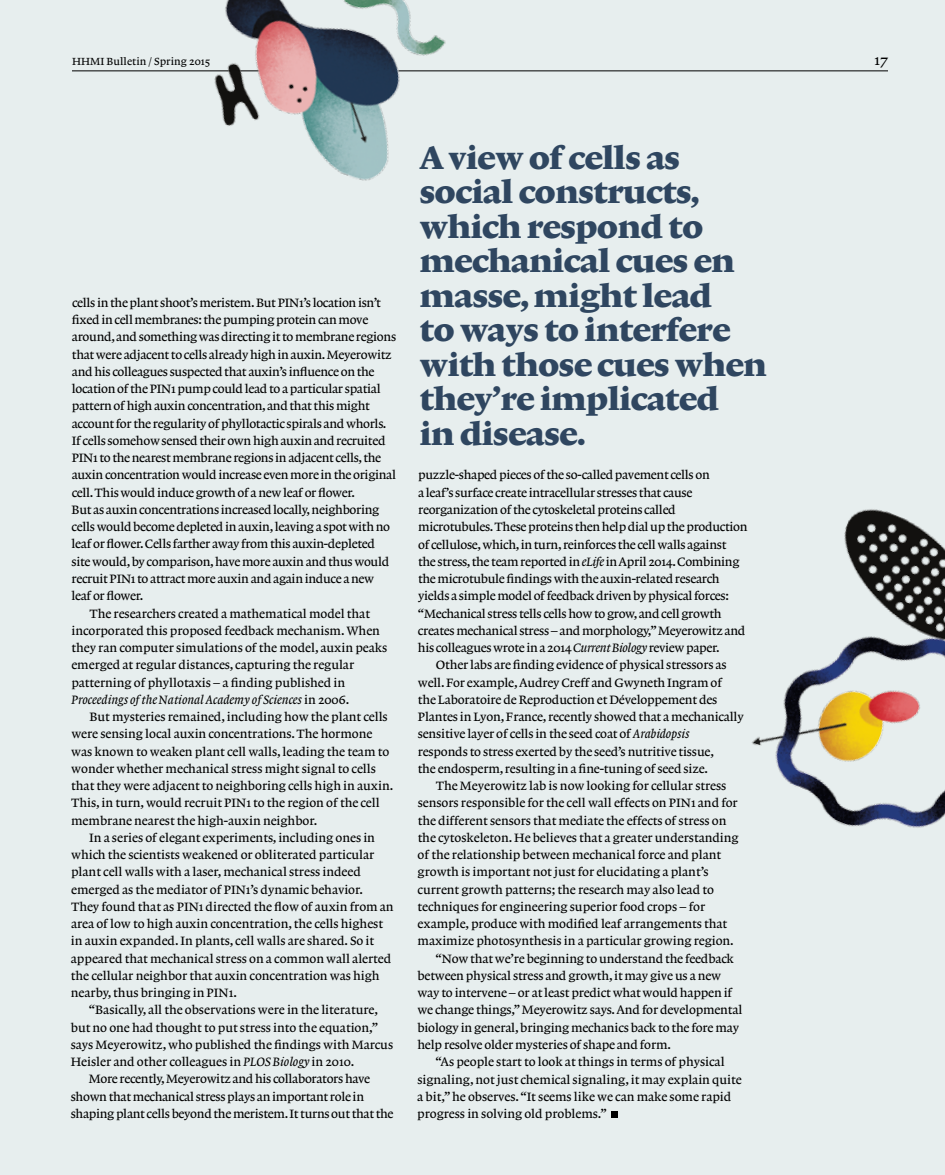
<style>
.page{position:relative;width:945px;height:1175px;background:#fff}
.page>*{position:absolute;margin:0;border:0;box-sizing:border-box;transform-origin:0 0}
.t1{font:33px/34.5px "Lexicon No 1 Roman F Txt";letter-spacing:-.025em;color:#2f4660}
.t2{font:15px "Lexicon No 1 Roman A Txt";color:#000}
.t3{font:12.75px/17.2px "Lexicon No 1 Roman A Txt";letter-spacing:-.015em;color:#000}
.t4{font:12.75px "Lexicon No 1 Italic A Txt";letter-spacing:-.005em;color:#000}
.t5{font:10.8px "Lexicon No 1 Roman A Txt";letter-spacing:.005em;color:#000}
.s1{font-family:"Lexicon No 1 Roman A Txt"}
.s2{font-family:"Lexicon No 1 Italic A Txt"}
</style>
<div class="page">
<div style="left:0;top:0;width:945px;height:1174px;background:#e7eeee"></div>
<div style="left:611px;top:1111px;width:6px;height:7px;background:#000"></div>
<hr style="left:399px;top:71px;width:489px;height:1px;background:#000">
<hr style="left:72px;top:71px;width:190px;height:1px;background:#000">
<img style="left:751px;top:509px;width:194px;height:319px">
<img style="left:142px;top:0;width:334px;height:181px">
<p class="t5" style="left:72px;top:56px;width:140px">HHMI Bulletin / Spring 2015</p>
<p class="t2" style="left:875px;top:52px;width:15px">17</p>
<p class="t3" style="left:72px;top:294px;width:311px">cells intheplant shoot’smeristem.ButPIN1’s locationisn’t</p>
<p class="t3" style="left:72px;top:311px;width:298px">fixedincellmembranes: thepumpingproteincanmove</p>
<p class="t3" style="left:72px;top:328px;width:326px">around,andsomethingwasdirecting ittomembrane regions</p>
<p class="t3" style="left:72px;top:346px;width:321px">thatwere adjacenttocells alreadyhighinauxin.Meyerowitz</p>
<p class="t3" style="left:72px;top:363px;width:304px">andhis colleagues suspected that auxin’s influenceonthe</p>
<p class="t3" style="left:72px;top:380px;width:310px">locationof thePIN1pumpcouldleadtoaparticular spatial</p>
<p class="t3" style="left:72px;top:397px;width:300px">patternof highauxinconcentration,andthatthismight</p>
<p class="t3" style="left:72px;top:415px;width:316px">accountfor the regularityof phyllotactic spirals andwhorls.</p>
<p class="t3" style="left:72px;top:432px;width:315px">If cells somehowsensedtheirownhighauxinandrecruited</p>
<p class="t3" style="left:72px;top:449px;width:311px">PIN1tothenearestmembrane regions inadjacent cells,the</p>
<p class="t3" style="left:72px;top:466px;width:326px">auxinconcentration wouldincrease evenmore intheoriginal</p>
<p class="t3" style="left:72px;top:484px;width:285px">cell.Thiswouldinducegrowthof anewleaf orflower.</p>
<p class="t3" style="left:72px;top:501px;width:309px">But as auxinconcentrations increasedlocally,neighboring</p>
<p class="t3" style="left:72px;top:518px;width:320px">cellswouldbecomedepletedinauxin,leavinga spotwithno</p>
<p class="t3" style="left:72px;top:535px;width:305px">leaf orflower.Cells farther away fromthis auxin-depleted</p>
<p class="t3" style="left:72px;top:553px;width:319px">sitewould,by comparison,havemore auxinandthuswould</p>
<p class="t3" style="left:72px;top:570px;width:304px">recruitPIN1toattractmore auxinandagaininduce anew</p>
<p class="t3" style="left:71px;top:587px;width:74px">leaf orflower.</p>
<p class="t3" style="left:89px;top:604px;width:282px">The researchers created a mathematical model that</p>
<p class="t3" style="left:71px;top:622px;width:310px">incorporated this proposed feedback mechanism.When</p>
<p class="t3" style="left:71px;top:639px;width:317px">they ran computer simulations of the model, auxin peaks</p>
<p class="t3" style="left:71px;top:656px;width:284px">emerged at regular distances, capturing the regular</p>
<p class="t3" style="left:71px;top:673px;width:275px">patterning of phyllotaxis – a finding published in</p>
<p class="t4" style="left:71px;top:692px;width:279px">Proceedings of the National Academy of Sciences <span class="s1">in 2006.</span></p>
<p class="t3" style="left:71px;top:708px;width:324px;text-indent:18px">But mysteries remained,including how the plant cells were sensing local auxin concentrations.The hormone was known to weaken plant cell walls,leading the team to wonder whether mechanical stress might signal to cells that they were adjacent to neighboring cells high in auxin.<br>This,in turn,would recruit PIN1 to the region of the cell membrane nearest the high-auxin neighbor.</p>
<p class="t3" style="left:71px;top:829px;width:324px;text-indent:18px">In a series of elegant experiments,including ones in which the scientists weakened or obliterated particular plant cell walls with a laser,mechanical stress indeed emerged as the mediator of PIN1’s dynamic behavior.<br>They found that as PIN1 directed the flow of auxin from an area of low to high auxin concentration,the cells highest in auxin expanded.In plants, cell walls are shared. So it appeared that mechanical stress on a common wall alerted the cellular neighbor that auxin concentration was high nearby,thus bringing in PIN1.</p>
<p class="t3" style="left:89px;top:1001px;width:291px">“Basically, all the observations were in the literature,</p>
<p class="t3" style="left:71px;top:1018px;width:309px">but no one had thought to put stress into the equation,”</p>
<p class="t3" style="left:71px;top:1036px;width:324px">says Meyerowitz,who published the findings with Marcus</p>
<p class="t3" style="left:71px;top:1053px;width:285px">Heisler and other colleagues in <span class="s2">PLOS Biology</span> in 2010.</p>
<p class="t3" style="left:89px;top:1070px;width:283px">More recently,Meyerowitz andhis collaborators have</p>
<p class="t3" style="left:71px;top:1087px;width:295px">shownthatmechanical stressplays animportant role in</p>
<p class="t3" style="left:71px;top:1105px;width:324px">shapingplant cellsbeyondthemeristem.Itturnsoutthatthe</p>
<h1 class="t1" style="left:419px;top:141px;width:349px">A view of cells as social constructs, which respond to mechanical cues en masse, might lead<br>to ways to interfere with those cues when they’re implicated<br>in disease.</h1>
<p class="t3" style="left:418px;top:466px;width:293px">puzzle-shaped piecesof the so-calledpavement cellson</p>
<p class="t3" style="left:418px;top:484px;width:276px">a leaf’s surface create intracellular stresses that cause</p>
<p class="t3" style="left:418px;top:501px;width:259px">reorganizationof the cytoskeletalproteins called</p>
<p class="t3" style="left:418px;top:518px;width:331px">microtubules.Theseproteins thenhelpdialuptheproduction</p>
<p class="t3" style="left:418px;top:535px;width:310px">of cellulose,which,inturn, reinforces the cellwalls against</p>
<p class="t3" style="left:418px;top:553px;width:323px">the stress,the teamreportedin<span class="s2">eLife</span>inApril 2014.Combining</p>
<p class="t3" style="left:418px;top:570px;width:303px">themicrotubule findingswiththe auxin-related research</p>
<p class="t3" style="left:418px;top:587px;width:313px">yields a simplemodelof feedbackdrivenbyphysical forces:</p>
<p class="t3" style="left:418px;top:604px;width:305px">“Mechanical stress tells cellshowtogrow,andcellgrowth</p>
<p class="t3" style="left:418px;top:622px;width:329px">createsmechanical stress–andmorphology,”Meyerowitz and</p>
<p class="t3" style="left:418px;top:639px;width:303px">his colleagueswrote ina 2014 <span class="s2">Current Biology</span> reviewpaper.</p>
<p class="t3" style="left:436px;top:656px;width:292px">Other labs are finding evidence of physical stressors as</p>
<p class="t3" style="left:418px;top:673px;width:305px">well.For example,Audrey Creff and Gwyneth Ingram of</p>
<p class="t3" style="left:418px;top:691px;width:301px">the Laboratoire de Reproduction et Développement des</p>
<p class="t3" style="left:418px;top:708px;width:327px">Plantes in Lyon,France, recently showed that a mechanically</p>
<p class="t3" style="left:418px;top:725px;width:273px">sensitive layer of cells in the seed coat of <span class="s2">Arabidopsis</span></p>
<p class="t3" style="left:418px;top:742px;width:298px">responds to stress exerted by the seed’s nutritive tissue,</p>
<p class="t3" style="left:418px;top:760px;width:292px">the endosperm, resulting in a fine-tuning of seed size.</p>
<p class="t3" style="left:436px;top:777px;width:292px">The Meyerowitz lab is now looking for cellular stress</p>
<p class="t3" style="left:418px;top:794px;width:322px">sensors responsible for the cell wall effects on PIN1 and for</p>
<p class="t3" style="left:418px;top:811px;width:310px">the different sensors that mediate the effects of stress on</p>
<p class="t3" style="left:418px;top:829px;width:323px">the cytoskeleton. He believes that a greater understanding</p>
<p class="t3" style="left:418px;top:846px;width:305px">of the relationship between mechanical force and plant</p>
<p class="t3" style="left:418px;top:863px;width:293px">growth is important not just for elucidating a plant’s</p>
<p class="t3" style="left:418px;top:880px;width:298px">current growth patterns; the research may also lead to</p>
<p class="t3" style="left:418px;top:898px;width:289px">techniques for engineering superior food crops – for</p>
<p class="t3" style="left:418px;top:915px;width:311px">example, produce with modified leaf arrangements that</p>
<p class="t3" style="left:418px;top:932px;width:318px">maximize photosynthesis in a particular growing region.</p>
<p class="t3" style="left:436px;top:949px;width:300px">“Now that we’re beginning to understand the feedback</p>
<p class="t3" style="left:418px;top:967px;width:305px">between physical stress and growth,it may give us a new</p>
<p class="t3" style="left:417px;top:984px;width:316px">way to intervene – or at least predict what would happen if</p>
<p class="t3" style="left:417px;top:1001px;width:326px">we change things,”Meyerowitz says.And for developmental</p>
<p class="t3" style="left:417px;top:1018px;width:323px">biology in general,bringing mechanics back to the fore may</p>
<p class="t3" style="left:417px;top:1036px;width:255px">help resolve older mysteries of shape and form.</p>
<p class="t3" style="left:435px;top:1053px;width:291px">“As people start to look at things in terms of physical</p>
<p class="t3" style="left:417px;top:1070px;width:326px">signaling,not just chemical signaling,it may explain quite</p>
<p class="t3" style="left:417px;top:1087px;width:316px">a bit,”he observes.“It seems like we can make some rapid</p>
<p class="t3" style="left:417px;top:1105px;width:191px">progress in solving old problems.”</p>
</div>
